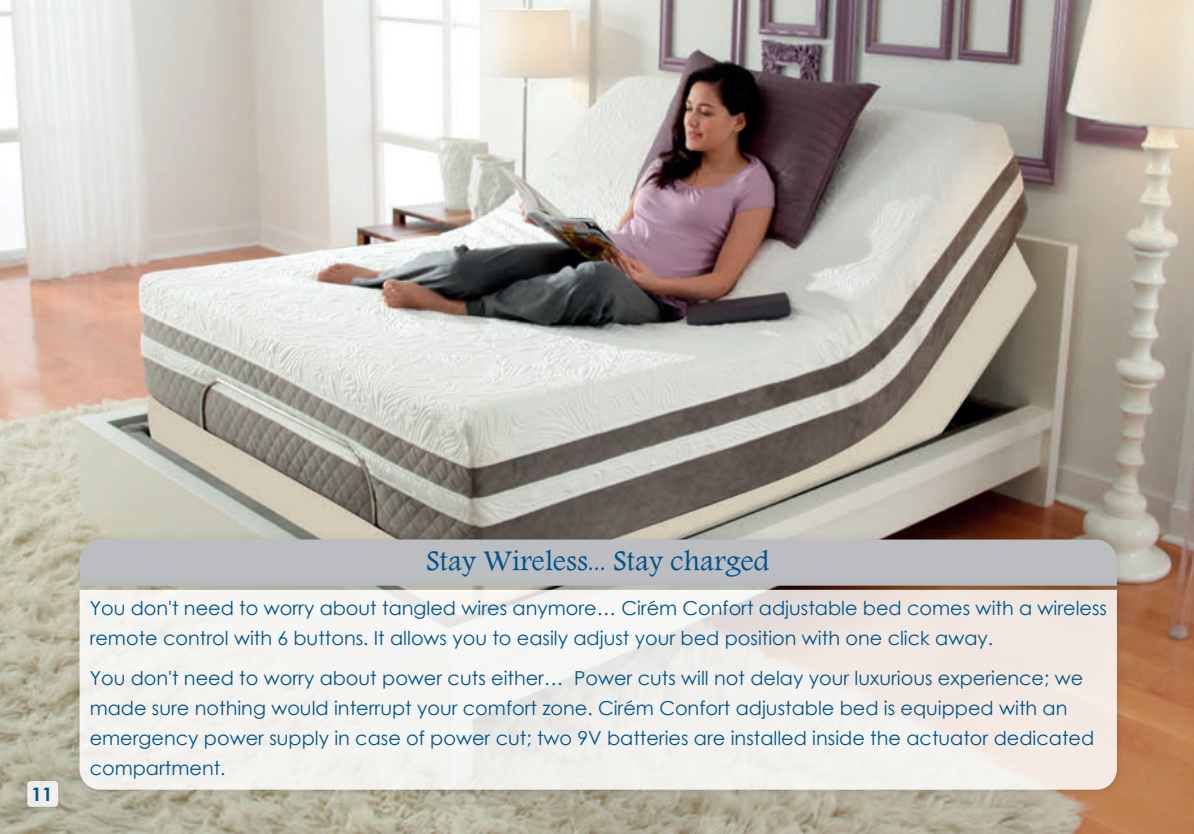
<style>
.page{position:relative;width:1194px;height:834px;background:#fff}
.page>*{position:absolute;margin:0;border:0;box-sizing:border-box;transform-origin:0 0}
.t1{font:29.75px "Andalus";color:#01558c}
.t2{font:19.25px/29.8px "Century Gothic";color:#01558c}
.t3{font:700 18.55px "Century Gothic";color:#01558c}
</style>
<div class="page">
<img style="left:0;top:0;width:1193px;height:833px">
<img style="left:15px;top:769px;width:55px;height:49px">
<div style="left:27px;top:780px;width:31px;height:26px;background:#eeeeea;border-radius:4px"></div>
<img style="left:68px;top:527px;width:1060px;height:50px">
<div style="left:79px;top:539px;width:1037px;height:38px;background:#bcbdc0"></div>
<img style="left:68px;top:577px;width:1060px;height:224px">
<svg style="left:79px;top:589px;width:1037px;height:200px;fill:#f3f2ee"></svg>
<svg style="left:649px;top:600px;width:6px;height:4px"></svg>
<svg style="left:626px;top:700px;width:6px;height:3px"></svg>
<p class="t3" style="left:32px;top:779px;width:22px">11</p>
<h1 class="t1" style="left:426px;top:538px;width:345px">Stay Wireless... Stay charged</h1>
<p class="t2" style="left:90px;top:593px;width:1018px">You don't need to worry about tangled wires anymore… Cirem Confort adjustable bed comes with a wireless remote control with 6 buttons. It allows you to easily adjust your bed position with one click away.</p>
<p class="t2" style="left:90px;top:663px;width:1005px">You don't need to worry about power cuts either… Power cuts will not delay your luxurious experience; we made sure nothing would interrupt your comfort zone. Cirem Confort adjustable bed is equipped with an emergency power supply in case of power cut; two 9V batteries are installed inside the actuator dedicated compartment.</p>
</div>
